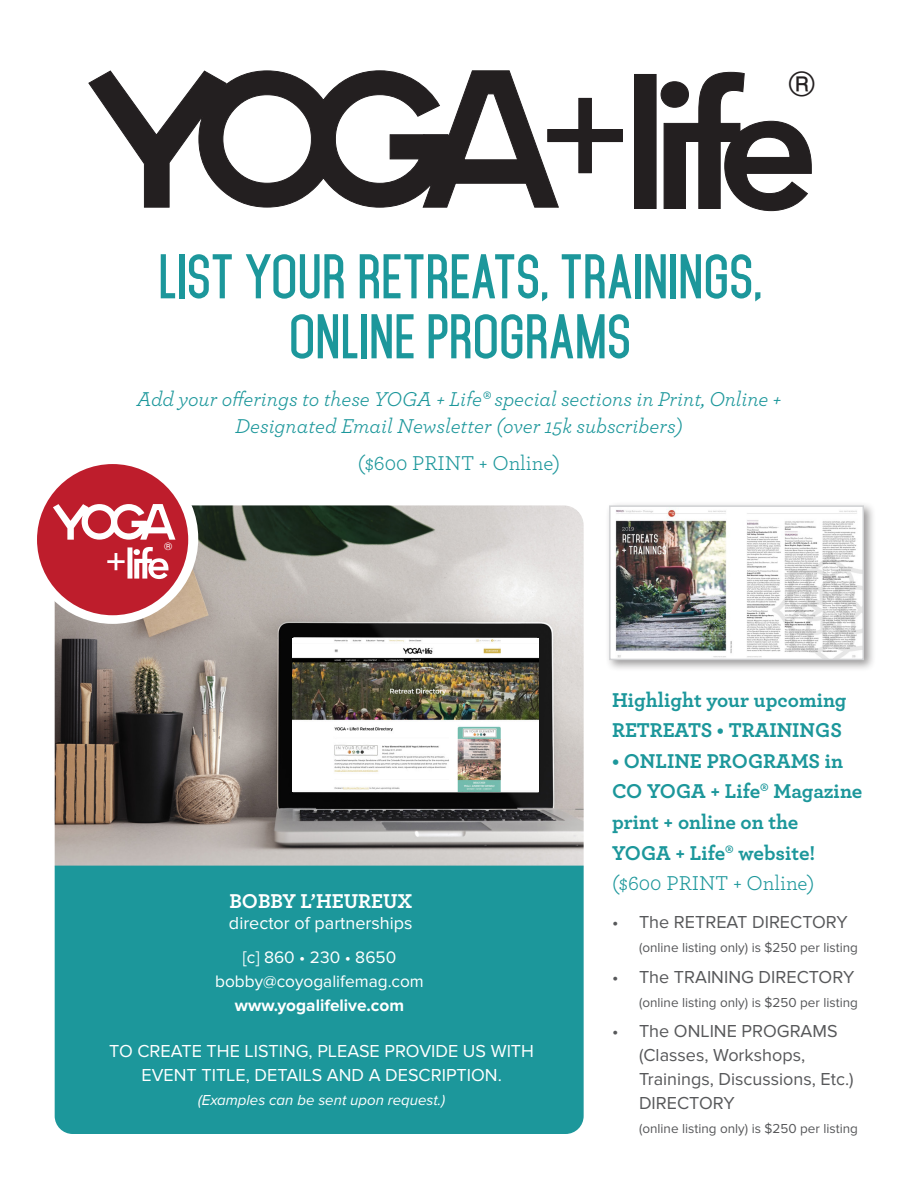
<style>
.page{position:relative;width:918px;height:1188px;background:#fff}
.page>*{position:absolute;margin:0;border:0;box-sizing:border-box;transform-origin:0 0}
.Header_Harriet{font:700 54px/60px "Mohave";letter-spacing:-.01em;color:#1c979b;text-align:center}
.t1{font:33px "Century Gothic";color:#231f20}
.t2{font:700 21px/30.6px "Archer";color:#1c979b}
.t3{font:italic 21px/27px "Archer";color:#1c979b;text-align:center}
.t4{font:21px "Archer";color:#1c979b}
.t5{font:700 21px "Archer";color:#fff}
.t6{font:18px/24px "Proxima Nova";color:#57585a}
.t7{font:18px/24px "Proxima Nova";color:#fff;text-align:center}
.t8{font:17.25px "Proxima Nova";color:#fff}
.t9{font:700 17.25px "Proxima Nova";color:#fff}
.t10{font:italic 15px "Proxima Nova";color:#fff}
.t11{font:13.5px "Proxima Nova";color:#57585a}
.t12{font:9.9px "Century Gothic";color:#fff}
.s1{font-weight:400}
</style>
<div class="page">
<img style="left:55px;top:505px;width:529px;height:361px">
<div style="left:55px;top:866px;width:529px;height:268px;background:#1c979b"></div>
<svg style="left:88px;top:70px;width:471px;height:138px"></svg>
<svg style="left:547px;top:98px;width:76px;height:75px"></svg>
<div style="left:635px;top:74px;width:21px;height:134px;background:#231f20"></div>
<div style="left:634px;top:74px;width:22px;height:135px;border:1px solid #231f20"></div>
<svg style="left:660px;top:72px;width:152px;height:139px"></svg>
<div style="left:27px;top:453px;width:171px;height:171px;background:#fff;border-radius:50%"></div>
<svg style="left:37px;top:464px;width:151px;height:151px"></svg>
<img style="left:292px;top:638px;width:246px;height:154px">
<div style="left:605px;top:502px;width:271px;height:171px;background:#231f20;opacity:.45"></div>
<img style="left:611px;top:507px;width:251px;height:151px">
<div style="left:609px;top:505px;width:255px;height:155px;border:1px solid #d1d2d4"></div>
<p class="t1" style="left:790px;top:61px;width:26px">®</p>
<p class="Header_Harriet" style="left:158px;top:248px;width:606px">LIST YOUR RETREATS, TRAININGS,<br>ONLINE PROGRAMS</p>
<p class="t3" style="left:137px;top:384px;width:646px">Add your offerings to these YOGA + Life® special sections in Print, Online +<br>Designated Email Newsletter (over 15k subscribers)</p>
<p class="t4" style="left:358px;top:449px;width:204px">($600 PRINT + Online)</p>
<p class="t12" style="left:164px;top:540px;width:9px">®</p>
<p class="t5" style="left:229px;top:885px;width:184px">BOBBY L’HEUREUX</p>
<p class="t7" style="left:229px;top:911px;width:185px">director of partnerships</p>
<p class="t8" style="left:243px;top:947px;width:155px">[c] 860 • 230 • 8650</p>
<p class="t8" style="left:215px;top:971px;width:210px">bobby@coyogalifemag.com</p>
<p class="t9" style="left:235px;top:995px;width:171px">www.yogalifelive.com</p>
<p class="t7" style="left:109px;top:1039px;width:426px">TO CREATE THE LISTING, PLEASE PROVIDE US WITH<br>EVENT TITLE, DETAILS AND A DESCRIPTION.</p>
<p class="t10" style="left:198px;top:1092px;width:248px">(Examples can be sent upon request.)</p>
<p class="t2" style="left:612px;top:683px;width:236px">Highlight your upcoming<br>RETREATS • TRAININGS</p>
<p class="t2" style="left:612px;top:744px;width:252px">• ONLINE PROGRAMS in<br>CO YOGA + Life® Magazine print + online on the<br>YOGA + Life® website! <span class="s1">($600 PRINT + Online)</span></p>
<p class="t6" style="left:612px;top:910px;width:237px">• The RETREAT DIRECTORY</p>
<p class="t11" style="left:639px;top:940px;width:221px">(online listing only) is $250 per listing</p>
<p class="t6" style="left:612px;top:965px;width:244px">• The TRAINING DIRECTORY</p>
<p class="t11" style="left:639px;top:994px;width:221px">(online listing only) is $250 per listing</p>
<p class="t6" style="left:639px;top:1020px;width:216px;text-indent:-27px">• The ONLINE PROGRAMS (Classes, Workshops,<br>Trainings, Discussions, Etc.)<br>DIRECTORY</p>
<p class="t11" style="left:639px;top:1121px;width:221px">(online listing only) is $250 per listing</p>
</div>
